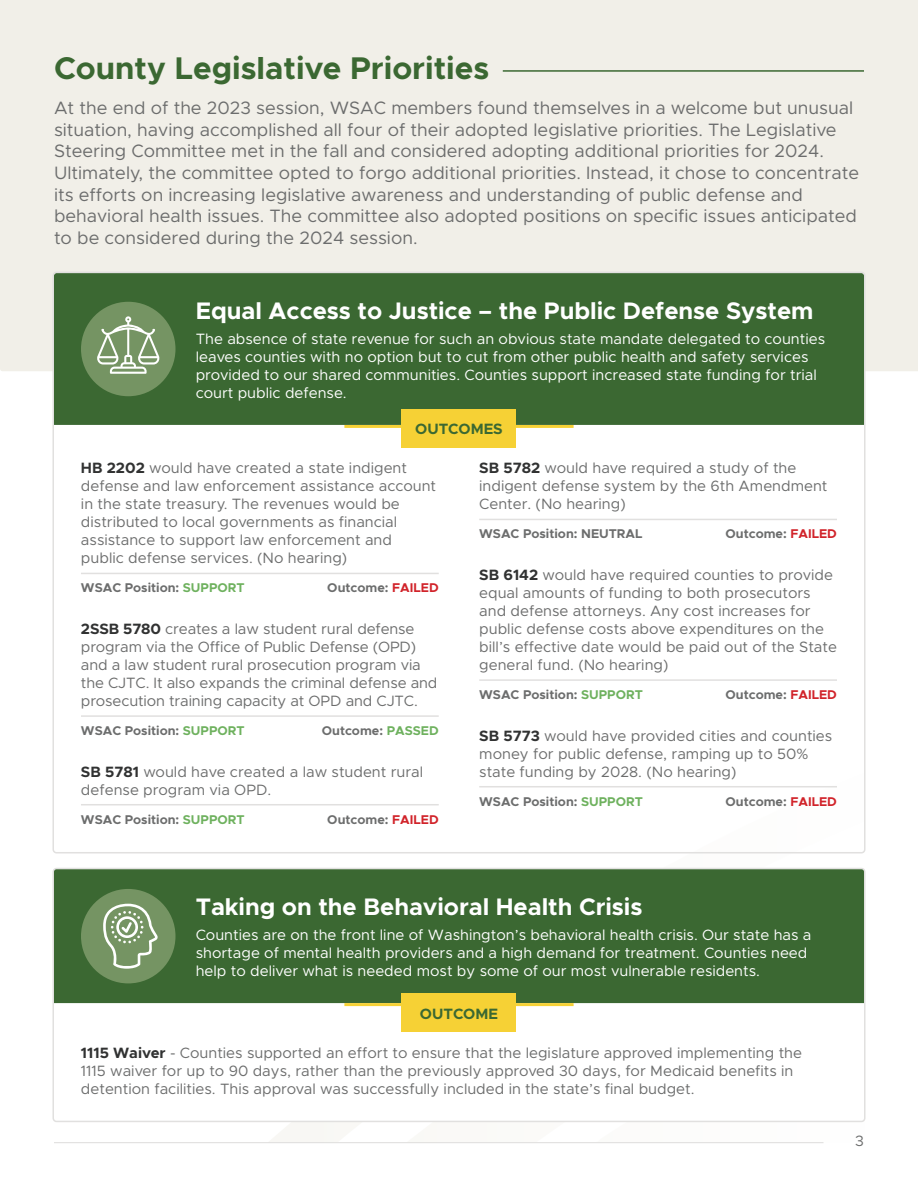
<style>
.page{position:relative;width:918px;height:1188px;background:#fff}
.page>*{position:absolute;margin:0;border:0;box-sizing:border-box;transform-origin:0 0}
.H1_-_Line__Ivory{font:700 31.5px "Metropolis";color:#3b6832}
.t1{font:700 24px "Metropolis";color:#fff}
.t2{font:18px/21.6px "Metropolis";color:#6c6d6d}
.Bill_Paragraph{font:15px/18px "Metropolis";color:#6c6d6d}
.Small_Paragraph{font:15px/18px "Metropolis";color:#fff}
.t3{font:700 15px "Metropolis";color:#3b6832}
.Bill_Outcome{font:700 12.75px "Metropolis";color:#6c6d6d}
.s1{font-weight:700;color:#313232}
.s2{color:#6eb15e}
.s3{color:#d1232a}
</style>
<div class="page">
<svg style="left:177px;top:787px;width:660px;height:355px"></svg>
<svg style="left:303px;top:853px;width:560px;height:289px"></svg>
<hr style="left:54px;top:1142px;width:770px;height:1px;background:#e1e0df">
<div style="left:0;top:0;width:918px;height:371px;background:#f1efe8"></div>
<hr style="left:344px;top:425px;width:230px;height:3px;background:#f6d135">
<hr style="left:54px;top:70px;width:810px;height:2px;background:#3b6832">
<div style="left:54px;top:57px;width:449px;height:22px;background:#f1efe8"></div>
<div style="left:55px;top:275px;width:808px;height:150px;background:#3b6832"></div>
<div style="left:81px;top:302px;width:95px;height:94px;background:#759463;border-radius:50%"></div>
<svg style="left:97px;top:316px;width:62px;height:58px"></svg>
<div style="left:402px;top:409px;width:114px;height:39px;background:#f6d135"></div>
<div style="left:53px;top:869px;width:812px;height:252px;background:#fff;border-radius:3px"></div>
<div style="left:52px;top:868px;width:814px;height:254px;border:2px solid #e1e0df;border-radius:3px"></div>
<div style="left:54px;top:869px;width:810px;height:134px;background:#3b6832"></div>
<div style="left:81px;top:889px;width:95px;height:94px;background:#759463;border-radius:50%"></div>
<svg style="left:103px;top:904px;width:55px;height:65px"></svg>
<hr style="left:81px;top:573px;width:358px;height:1px;background:#e1e0df">
<hr style="left:81px;top:715px;width:358px;height:2px;background:#e1e0df">
<hr style="left:81px;top:804px;width:358px;height:1px;background:#e1e0df">
<hr style="left:479px;top:519px;width:358px;height:1px;background:#e1e0df">
<hr style="left:479px;top:679px;width:358px;height:2px;background:#e1e0df">
<hr style="left:479px;top:786px;width:358px;height:1px;background:#e1e0df">
<div style="left:402px;top:993px;width:114px;height:39px;background:#f6d135"></div>
<hr style="left:344px;top:1003px;width:230px;height:3px;background:#f6d135">
<p class="H1_-_Line__Ivory" style="left:54px;top:48px;width:437px">County Legislative Priorities</p>
<p class="t2" style="left:54px;top:97px;width:807px">At the end of the 2023 session, WSAC members found themselves in a welcome but unusual situation, having accomplished all four of their adopted legislative priorities. The Legislative Steering Committee met in the fall and considered adopting additional priorities for 2024.<br>Ultimately, the committee opted to forgo additional priorities. Instead, it chose to concentrate its efforts on increasing legislative awareness and understanding of public defense and behavioral health issues. The committee also adopted positions on specific issues anticipated to be considered during the 2024 session.</p>
<h2 class="t1" style="left:196px;top:296px;width:619px">Equal Access to Justice – the Public Defense System</h2>
<p class="Small_Paragraph" style="left:196px;top:330px;width:631px">The absence of state revenue for such an obvious state mandate delegated to counties leaves counties with no option but to cut from other public health and safety services provided to our shared communities. Counties support increased state funding for trial court public defense.</p>
<h4 class="t3" style="left:415px;top:420px;width:89px">OUTCOMES</h4>
<p class="Bill_Paragraph" style="left:81px;top:459px;width:357px"><span class="s1">HB 2202</span> would have created a state indigent defense and law enforcement assistance account in the state treasury. The revenues would be distributed to local governments as financial assistance to support law enforcement and public defense services. (No hearing)</p>
<p class="Bill_Outcome" style="left:81px;top:580px;width:165px">WSAC Position: <span class="s2">SUPPORT</span></p>
<p class="Bill_Outcome" style="left:327px;top:580px;width:113px">Outcome: <span class="s3">FAILED</span></p>
<p class="Bill_Paragraph" style="left:81px;top:620px;width:358px"><span class="s1">2SSB 5780</span> creates a law student rural defense program via the Office of Public Defense (OPD) and a law student rural prosecution program via the CJTC. It also expands the criminal defense and prosecution training capacity at OPD and CJTC.</p>
<p class="Bill_Outcome" style="left:81px;top:722px;width:165px">WSAC Position: <span class="s2">SUPPORT</span></p>
<p class="Bill_Outcome" style="left:322px;top:722px;width:118px">Outcome: <span class="s2">PASSED</span></p>
<p class="Bill_Paragraph" style="left:81px;top:763px;width:344px"><span class="s1">SB 5781</span> would have created a law student rural defense program via OPD.</p>
<p class="Bill_Outcome" style="left:81px;top:811px;width:165px">WSAC Position: <span class="s2">SUPPORT</span></p>
<p class="Bill_Outcome" style="left:327px;top:811px;width:113px">Outcome: <span class="s3">FAILED</span></p>
<p class="Bill_Paragraph" style="left:479px;top:459px;width:350px"><span class="s1">SB 5782</span> would have required a study of the indigent defense system by the 6th Amendment<br>Center. (No hearing)</p>
<p class="Bill_Outcome" style="left:479px;top:526px;width:165px">WSAC Position: NEUTRAL</p>
<p class="Bill_Outcome" style="left:726px;top:526px;width:113px">Outcome: <span class="s3">FAILED</span></p>
<p class="Bill_Paragraph" style="left:479px;top:566px;width:359px"><span class="s1">SB 6142</span> would have required counties to provide equal amounts of funding to both prosecutors and defense attorneys. Any cost increases for public defense costs above expenditures on the bill’s effective date would be paid out of the State general fund. (No hearing)</p>
<p class="Bill_Outcome" style="left:479px;top:686px;width:165px">WSAC Position: <span class="s2">SUPPORT</span></p>
<p class="Bill_Outcome" style="left:726px;top:686px;width:113px">Outcome: <span class="s3">FAILED</span></p>
<p class="Bill_Paragraph" style="left:479px;top:727px;width:355px"><span class="s1">SB 5773</span> would have provided cities and counties money for public defense, ramping up to 50% state funding by 2028. (No hearing)</p>
<p class="Bill_Outcome" style="left:479px;top:793px;width:165px">WSAC Position: <span class="s2">SUPPORT</span></p>
<p class="Bill_Outcome" style="left:726px;top:793px;width:113px">Outcome: <span class="s3">FAILED</span></p>
<h2 class="t1" style="left:196px;top:892px;width:448px">Taking on the Behavioral Health Crisis</h2>
<p class="Small_Paragraph" style="left:196px;top:926px;width:617px">Counties are on the front line of Washington’s behavioral health crisis. Our state has a shortage of mental health providers and a high demand for treatment. Counties need help to deliver what is needed most by some of our most vulnerable residents.</p>
<h4 class="t3" style="left:420px;top:1004px;width:80px">OUTCOME</h4>
<p class="Bill_Paragraph" style="left:81px;top:1044px;width:723px"><span class="s1">1115 Waiver</span> - Counties supported an effort to ensure that the legislature approved implementing the<br>1115 waiver for up to 90 days, rather than the previously approved 30 days, for Medicaid benefits in detention facilities. This approval was successfully included in the state’s final budget.</p>
<p class="Bill_Paragraph" style="left:855px;top:1132px;width:10px">3</p>
</div>
